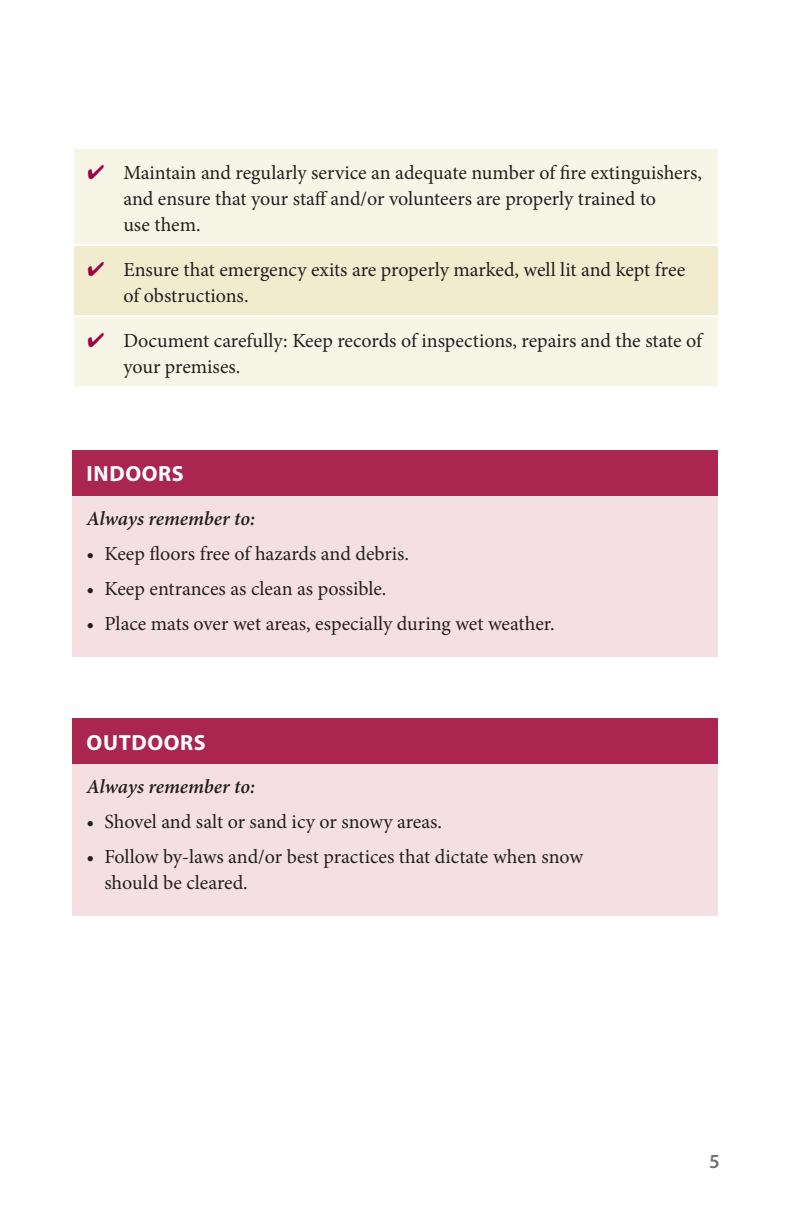
<style>
.page{position:relative;width:792px;height:1224px;background:#fff}
.page>*{position:absolute;margin:0;border:0;box-sizing:border-box;transform-origin:0 0}
.table_header{font:700 22px "Myriad Pro";letter-spacing:.03em;color:#fff}
.Body_copy{font:20px/26px "Minion Pro";letter-spacing:-.005em;color:#231f20}
.Body_copy-2{font:italic 600 20px "Minion Pro";letter-spacing:-.005em;color:#231f20}
.t1{font:600 20px "Myriad Pro";color:#717074}
.s1{color:#a30146}
</style>
<div class="page">
<div style="left:74px;top:149px;width:644px;height:237px;background:#f7f5e6"></div>
<div style="left:73px;top:245px;width:646px;height:71px;background:#f1ecce"></div>
<hr style="left:72px;top:244px;width:648px;height:2px;background:#fff">
<hr style="left:72px;top:246px;width:2px;height:69px;background:#fff">
<hr style="left:718px;top:246px;width:2px;height:69px;background:#fff">
<hr style="left:72px;top:315px;width:648px;height:2px;background:#fff">
<div style="left:72px;top:450px;width:646px;height:46px;background:#ab2551"></div>
<div style="left:72px;top:496px;width:646px;height:161px;background:#f4e0e2"></div>
<div style="left:72px;top:719px;width:646px;height:45px;background:#ab2551"></div>
<div style="left:72px;top:764px;width:646px;height:152px;background:#f4e0e2"></div>
<p class="Body_copy" style="left:123px;top:159px;width:580px;text-indent:-36px"><span class="s1">✔</span> Maintain and regularly service an adequate number of fire extinguishers, and ensure that your staff and/or volunteers are properly trained to<br>use them.</p>
<p class="Body_copy" style="left:123px;top:257px;width:563px;text-indent:-36px"><span class="s1">✔</span> Ensure that emergency exits are properly marked, well lit and kept free of obstructions.</p>
<p class="Body_copy" style="left:123px;top:328px;width:580px;text-indent:-36px"><span class="s1">✔</span> Document carefully: Keep records of inspections, repairs and the state of your premises.</p>
<p class="table_header" style="left:87px;top:460px;width:99px">INDOORS</p>
<p class="Body_copy-2" style="left:86px;top:504px;width:170px">Always remember to:</p>
<p class="Body_copy" style="left:86px;top:540px;width:324px">• Keep floors free of hazards and debris.</p>
<p class="Body_copy" style="left:86px;top:575px;width:302px">• Keep entrances as clean as possible.</p>
<p class="Body_copy" style="left:86px;top:610px;width:470px">• Place mats over wet areas, especially during wet weather.</p>
<p class="table_header" style="left:87px;top:728px;width:121px">OUTDOORS</p>
<p class="Body_copy-2" style="left:86px;top:773px;width:170px">Always remember to:</p>
<p class="Body_copy" style="left:86px;top:809px;width:357px">• Shovel and salt or sand icy or snowy areas.</p>
<p class="Body_copy" style="left:104px;top:844px;width:480px;text-indent:-18px">• Follow by-laws and/or best practices that dictate when snow should be cleared.</p>
<p class="t1" style="left:709px;top:1149px;width:12px">5</p>
</div>
